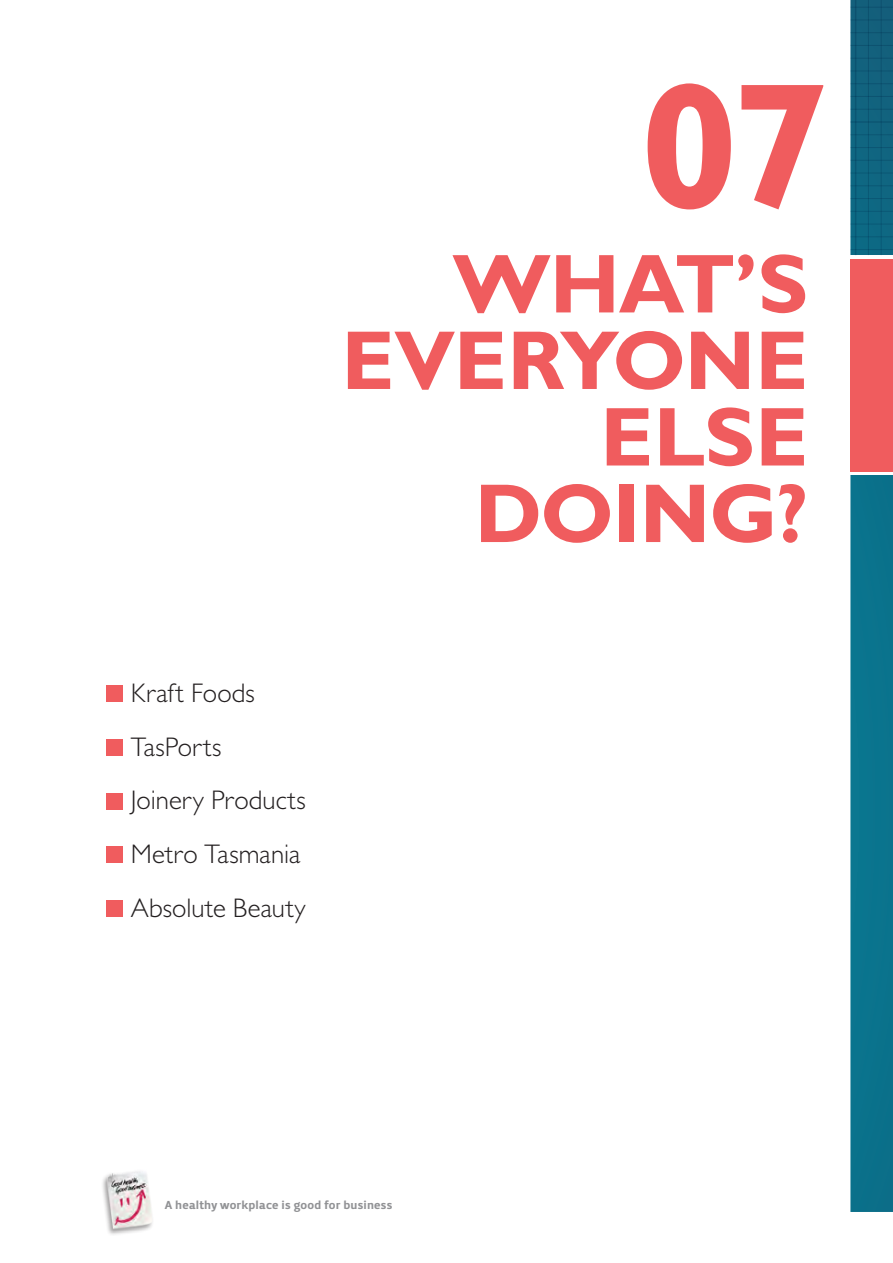
<style>
.page{position:relative;width:893px;height:1263px;background:#fff}
.page>*{position:absolute;margin:0;border:0;box-sizing:border-box;transform-origin:0 0}
.t1{font:700 180px "Gill Sans MT Pro";color:#f05c5e}
.t2{font:700 84px/76.5px "Gill Sans MT Pro";letter-spacing:-.005em;color:#f05c5e;text-align:right}
.t3{font:300 27px/53.7px "Gill Sans MT Pro";color:#231f20}
.t4{font:12px "Priva Pro Four";letter-spacing:.015em;color:#919295}
</style>
<div class="page">
<svg style="left:850px;top:0;width:43px;height:1212px;background:#14758e"></svg>
<div style="left:848px;top:256px;width:45px;height:219px;background:#fff"></div>
<div style="left:850px;top:259px;width:43px;height:212px;background:#f05c5e"></div>
<hr style="left:855px;top:0;width:1px;height:255px;background:#0083a9">
<hr style="left:868px;top:0;width:1px;height:255px;background:#0083a9">
<hr style="left:881px;top:0;width:1px;height:255px;background:#0083a9">
<hr style="left:850px;top:121px;width:43px;height:2px;background:#0083a9">
<hr style="left:850px;top:249px;width:43px;height:1px;background:#0083a9">
<hr style="left:850px;top:109px;width:43px;height:1px;background:#0083a9">
<hr style="left:850px;top:236px;width:43px;height:1px;background:#0083a9">
<hr style="left:850px;top:96px;width:43px;height:1px;background:#0083a9">
<hr style="left:850px;top:224px;width:43px;height:1px;background:#0083a9">
<hr style="left:850px;top:83px;width:43px;height:1px;background:#0083a9">
<hr style="left:850px;top:211px;width:43px;height:1px;background:#0083a9">
<hr style="left:850px;top:71px;width:43px;height:1px;background:#0083a9">
<hr style="left:850px;top:198px;width:43px;height:1px;background:#0083a9">
<hr style="left:850px;top:58px;width:43px;height:1px;background:#0083a9">
<hr style="left:850px;top:185px;width:43px;height:1px;background:#0083a9">
<hr style="left:850px;top:45px;width:43px;height:1px;background:#0083a9">
<hr style="left:850px;top:173px;width:43px;height:1px;background:#0083a9">
<hr style="left:850px;top:32px;width:43px;height:1px;background:#0083a9">
<hr style="left:850px;top:160px;width:43px;height:1px;background:#0083a9">
<hr style="left:850px;top:20px;width:43px;height:1px;background:#0083a9">
<hr style="left:850px;top:147px;width:43px;height:1px;background:#0083a9">
<hr style="left:850px;top:7px;width:43px;height:1px;background:#0083a9">
<hr style="left:850px;top:134px;width:43px;height:1px;background:#0083a9">
<div style="left:101px;top:1169px;width:53px;height:67px;background:#231f20;opacity:.45"></div>
<img style="left:102px;top:1169px;width:52px;height:62px">
<div style="left:107px;top:686px;width:16px;height:16px;background:#f05c5e"></div>
<div style="left:107px;top:739px;width:16px;height:17px;background:#f05c5e"></div>
<div style="left:107px;top:793px;width:16px;height:16px;background:#f05c5e"></div>
<div style="left:107px;top:847px;width:16px;height:16px;background:#f05c5e"></div>
<div style="left:107px;top:900px;width:16px;height:17px;background:#f05c5e"></div>
<p class="t1" style="left:640px;top:36px;width:191px">07</p>
<h1 class="t2" style="left:341px;top:244px;width:468px">WHAT’S<br>EVERYONE<br>ELSE<br>DOING?</h1>
<h2 class="t3" style="left:131px;top:666px;width:176px">Kraft Foods<br>TasPorts<br>Joinery Products<br>Metro Tasmania<br>Absolute Beauty</h2>
<p class="t4" style="left:165px;top:1196px;width:229px">A healthy workplace is good for business</p>
</div>
